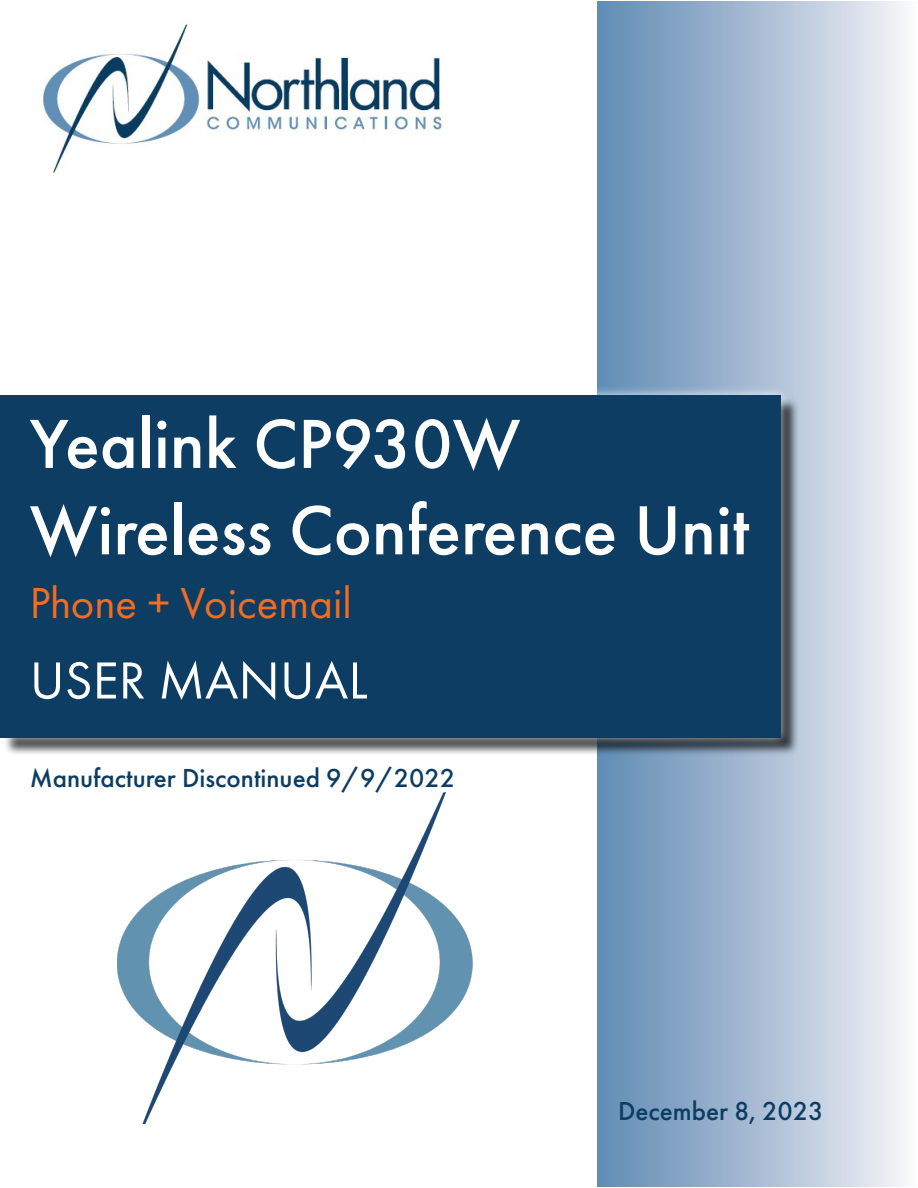
<style>
.page{position:relative;width:918px;height:1188px;background:#fff}
.page>*{position:absolute;margin:0;border:0;box-sizing:border-box;transform-origin:0 0}
.t1{font:500 72px/86.4px "Futura PT";color:#fff}
.t2{font:54px "Futura PT";color:#fff}
.t3{font:45px "Futura PT";color:#f36c21}
.t4{font:500 27px "Futura PT";color:#0d3d63}
</style>
<div class="page">
<div style="left:597px;top:2px;width:319px;height:1184px;background:linear-gradient(to right,#5d89b2,#f7f5f8)"></div>
<img style="left:41px;top:24px;width:401px;height:149px">
<div style="left:3px;top:398px;width:796px;height:358px;background:#000;opacity:.75"></div>
<div style="left:0;top:386px;width:791px;height:361px;background:#fff;opacity:.75"></div>
<div style="left:1px;top:395px;width:780px;height:343px;background:#0d3d63"></div>
<img style="left:118px;top:793px;width:355px;height:330px">
<h1 class="t1" style="left:30px;top:401px;width:721px">Yealink CP930W<br>Wireless Conference Unit</h1>
<h3 class="t3" style="left:30px;top:576px;width:323px">Phone + Voicemail</h3>
<h2 class="t2" style="left:30px;top:648px;width:339px">USER MANUAL</h2>
<p class="t4" style="left:30px;top:762px;width:427px">Manufacturer Discontinued 9/9/2022</p>
<p class="t4" style="left:618px;top:1095px;width:207px">December 8, 2023</p>
</div>
